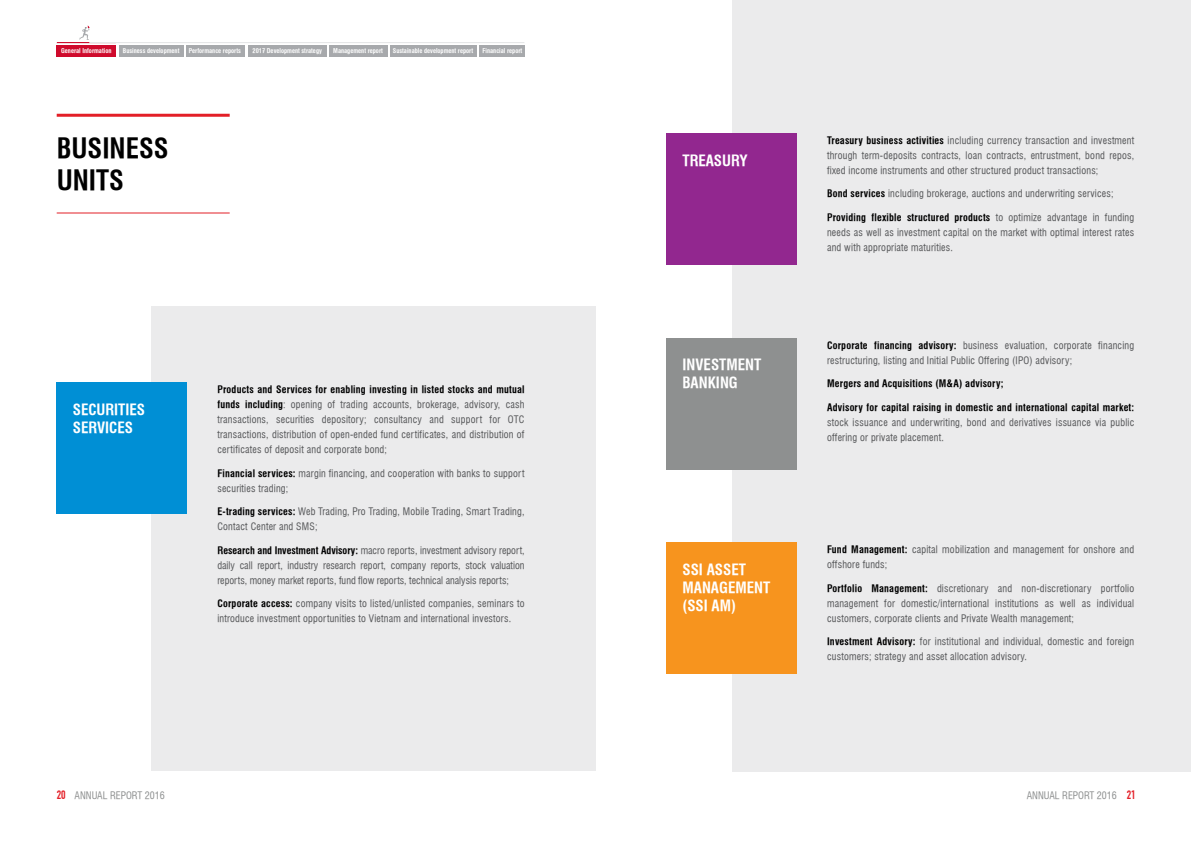
<style>
.page{position:relative;width:1191px;height:842px;background:#fff}
.page>*{position:absolute;margin:0;border:0;box-sizing:border-box;transform-origin:0 0}
.t1{font:700 27px/32.4px "UVN Hong Ha Hep";color:#000}
.t2{font:700 15px/18px "UVN Hong Ha Hep";color:#fff}
.t3{font:10px/15px "UVN Hong Ha Hep";letter-spacing:.02em;color:#58595b}
.t4{font:700 10px "UVN Hong Ha Hep";letter-spacing:.02em;color:#000}
.t5{font:10px "UVN Hong Ha Hep";color:#8e9090}
.t6{font:700 6.4px "UVN Hong Ha Hep";color:#fff}
.s1{font-weight:700;color:#000}
.s2{font-family:"DIN Condensed";font-weight:700;font-size:12px;color:#e31f27}
</style>
<div class="page">
<div style="left:732px;top:0;width:459px;height:771px;background:#ebebec"></div>
<div style="left:666px;top:133px;width:131px;height:132px;background:#92278f"></div>
<div style="left:666px;top:338px;width:131px;height:131px;background:#8e9090"></div>
<div style="left:666px;top:542px;width:131px;height:132px;background:#f7941e"></div>
<div style="left:151px;top:306px;width:444px;height:465px;background:#ebebec"></div>
<div style="left:57px;top:382px;width:130px;height:132px;background:#008fd5"></div>
<hr style="left:57px;top:114px;width:173px;height:3px;background:#e31f27">
<hr style="left:57px;top:213px;width:173px;height:1px;background:#e31f27">
<div style="left:57px;top:45px;width:59px;height:12px;background:#cf0a2c"></div>
<div style="left:119px;top:45px;width:64px;height:12px;background:#a7a9ac"></div>
<div style="left:186px;top:45px;width:58px;height:12px;background:#a7a9ac"></div>
<div style="left:247px;top:45px;width:79px;height:12px;background:#a7a9ac"></div>
<div style="left:329px;top:45px;width:58px;height:12px;background:#a7a9ac"></div>
<div style="left:390px;top:45px;width:86px;height:12px;background:#a7a9ac"></div>
<div style="left:479px;top:45px;width:46px;height:12px;background:#a7a9ac"></div>
<hr style="left:57px;top:42px;width:467px;height:1px;background:#e6e7e8">
<hr style="left:57px;top:42px;width:32px;height:1px;background:#cf0a2c">
<svg style="left:79px;top:25px;width:11px;height:15px"></svg>
<p class="t6" style="left:61px;top:46px;width:52px">General Information</p>
<p class="t6" style="left:123px;top:46px;width:58px">Business development</p>
<p class="t6" style="left:189px;top:46px;width:54px">Performance reports</p>
<p class="t6" style="left:252px;top:46px;width:71px">2017 Development strategy</p>
<p class="t6" style="left:333px;top:46px;width:51px">Management report</p>
<p class="t6" style="left:393px;top:46px;width:82px">Sustainable development report</p>
<p class="t6" style="left:482px;top:46px;width:41px">Financial report</p>
<h1 class="t1" style="left:57px;top:130px;width:113px">BUSINESS<br>UNITS</h1>
<h2 class="t2" style="left:73px;top:400px;width:74px">SECURITIES<br>SERVICES</h2>
<p class="t3" style="left:217px;top:382px;width:309px;text-align:justify"><span class="s1">Products and Services for enabling investing in listed stocks and mutual funds including</span>: opening of trading accounts, brokerage, advisory, cash transactions, securities depository; consultancy and support for OTC transactions, distribution of open-ended fund certificates, and distribution of certificates of deposit and corporate bond;</p>
<p class="t3" style="left:217px;top:465px;width:309px"><span class="s1">Financial services:</span> margin financing, and cooperation with banks to support securities trading;</p>
<p class="t3" style="left:217px;top:504px;width:309px"><span class="s1">E-trading services:</span> Web Trading, Pro Trading, Mobile Trading, Smart Trading,<br>Contact Center and SMS;</p>
<p class="t3" style="left:217px;top:542px;width:309px;text-align:justify"><span class="s1">Research and Investment Advisory:</span> macro reports, investment advisory report, daily call report, industry research report, company reports, stock valuation reports, money market reports, fund flow reports, technical analysis reports;</p>
<p class="t3" style="left:217px;top:596px;width:309px"><span class="s1">Corporate access:</span> company visits to listed/unlisted companies, seminars to introduce investment opportunities to Vietnam and international investors.</p>
<h2 class="t2" style="left:682px;top:150px;width:67px">TREASURY</h2>
<h2 class="t2" style="left:682px;top:355px;width:80px">INVESTMENT<br>BANKING</h2>
<h2 class="t2" style="left:682px;top:560px;width:89px">SSI ASSET<br>MANAGEMENT (SSI AM)</h2>
<p class="t3" style="left:827px;top:132px;width:309px;text-align:justify"><span class="s1">Treasury business activities</span> including currency transaction and investment through term-deposits contracts, loan contracts, entrustment, bond repos, fixed income instruments and other structured product transactions;</p>
<p class="t3" style="left:827px;top:186px;width:288px"><span class="s1">Bond services</span> including brokerage, auctions and underwriting services;</p>
<p class="t3" style="left:827px;top:209px;width:309px;text-align:justify"><span class="s1">Providing flexible structured products</span> to optimize advantage in funding needs as well as investment capital on the market with optimal interest rates and with appropriate maturities.</p>
<p class="t3" style="left:827px;top:337px;width:309px"><span class="s1">Corporate financing advisory:</span> business evaluation, corporate financing restructuring, listing and Initial Public Offering (IPO) advisory;</p>
<p class="t4" style="left:827px;top:376px;width:178px">Mergers and Acquisitions (M&amp;A) advisory;</p>
<p class="t4" style="left:827px;top:400px;width:309px">Advisory for capital raising in domestic and international capital market:</p>
<p class="t3" style="left:827px;top:414px;width:309px">stock issuance and underwriting, bond and derivatives issuance via public offering or private placement.</p>
<p class="t3" style="left:827px;top:542px;width:309px"><span class="s1">Fund Management:</span> capital mobilization and management for onshore and offshore funds;</p>
<p class="t3" style="left:827px;top:580px;width:309px;text-align:justify"><span class="s1">Portfolio Management:</span> discretionary and non-discretionary portfolio management for domestic/international institutions as well as individual customers, corporate clients and Private Wealth management;</p>
<p class="t3" style="left:827px;top:634px;width:309px"><span class="s1">Investment Advisory:</span> for institutional and individual, domestic and foreign customers; strategy and asset allocation advisory.</p>
<p class="t5" style="left:57px;top:789px;width:109px"><span class="s2">20</span> ANNUAL REPORT 2016</p>
<p class="t5" style="left:1026px;top:789px;width:110px">ANNUAL REPORT 2016 <span class="s2">21</span></p>
</div>
